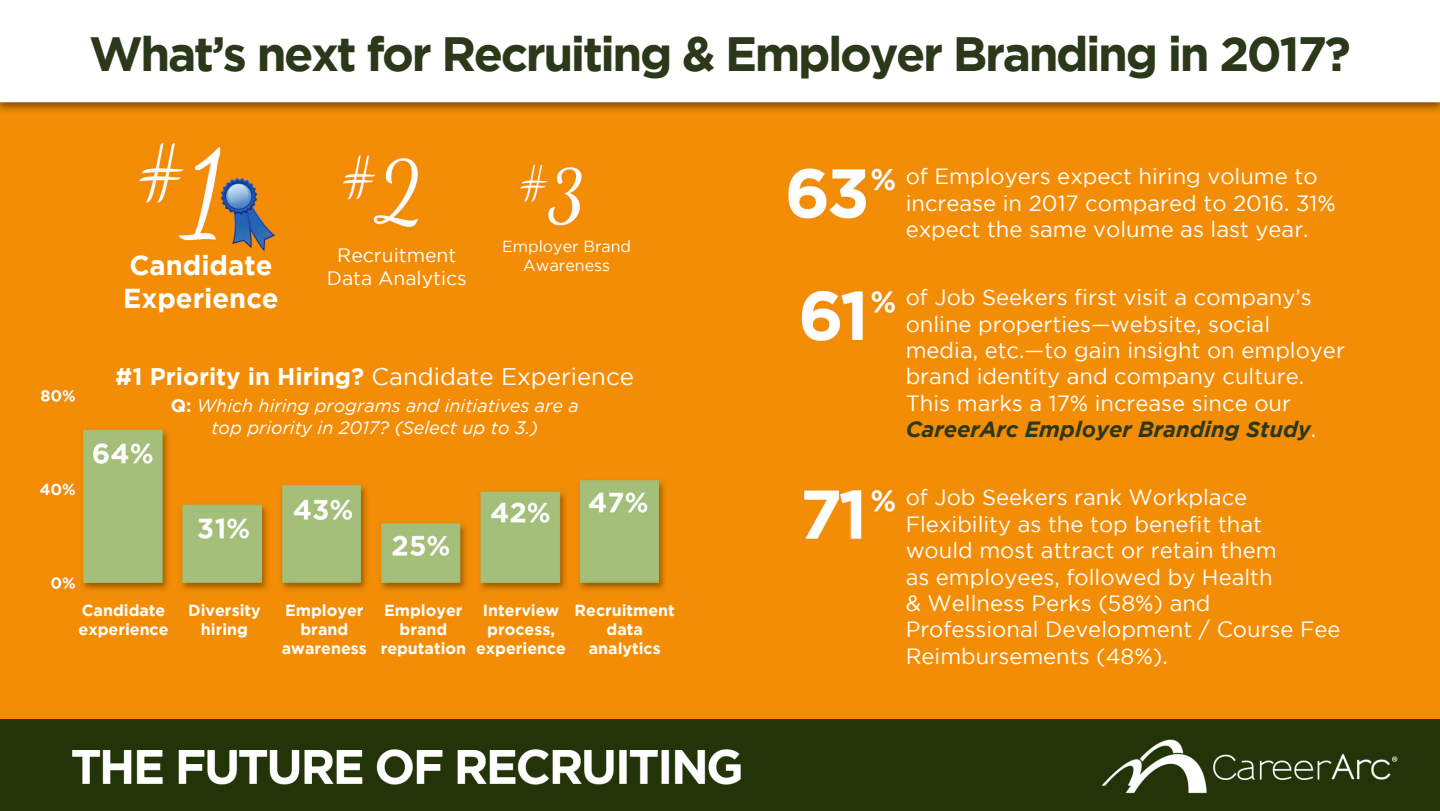
<style>
.page{position:relative;width:1440px;height:811px;background:#fff}
.page>*{position:absolute;margin:0;border:0;box-sizing:border-box;transform-origin:0 0}
.t1{font:700 48px "Gotham";letter-spacing:-.05em;color:#2b3819}
.t2{font:700 27.4px/32.8px "Gotham";color:#fff}
.t3{font:700 24px "Gotham";color:#fff}
.t4{font:22px/26.4px "Gotham";color:#fff}
.t5{font:19.4px/23.2px "Gotham";color:#fff;text-align:center}
.t6{font:italic 18px/21.6px "Gotham";color:#fff;text-align:center}
.t7{font:700 16px/19.2px "Gotham";color:#fff;text-align:center}
.t8{font:16px/19.2px "Gotham";color:#fff;text-align:center}
.s1{font-weight:400}
.s2{font-weight:700;font-style:normal}
.s3{font-weight:700;font-style:italic;color:#2b381b}
</style>
<div class="page">
<img style="left:0;top:102px;width:1440px;height:618px">
<img style="left:0;top:720px;width:1440px;height:91px">
<h1 class="t1" style="left:89px;top:26px;width:1263px">What’s next for Recruiting &amp; Employer Branding in 2017?</h1>
<p class="t2" style="left:123px;top:248px;width:157px">Candidate<br>Experience</p>
<p class="t5" style="left:327px;top:243px;width:142px">Recruitment<br>Data Analytics</p>
<p class="t8" style="left:502px;top:236px;width:131px">Employer Brand<br>Awareness</p>
<p class="t3" style="left:116px;top:363px;width:520px">#1 Priority in Hiring? <span class="s1">Candidate Experience</span></p>
<p class="t6" style="left:171px;top:395px;width:410px"><span class="s2">Q:</span> Which hiring programs and initiatives are a top priority in 2017? (Select up to 3.)</p>
<p class="t7" style="left:79px;top:600px;width:92px;text-align:left">Candidate experience</p>
<p class="t7" style="left:188px;top:600px;width:74px">Diversity hiring</p>
<p class="t7" style="left:282px;top:600px;width:87px">Employer brand awareness</p>
<p class="t7" style="left:381px;top:600px;width:87px">Employer brand reputation</p>
<p class="t7" style="left:476px;top:600px;width:91px">Interview process, experience</p>
<p class="t7" style="left:575px;top:600px;width:102px">Recruitment data analytics</p>
<p class="t4" style="left:906px;top:163px;width:432px">of Employers expect hiring volume to increase in 2017 compared to 2016. 31% expect the same volume as last year.</p>
<p class="t4" style="left:906px;top:284px;width:441px">of Job Seekers first visit a company’s online properties—website, social media, etc.—to gain insight on employer brand identity and company culture.<br>This marks a 17% increase since our <span class="s3">CareerArc Employer Branding Study</span>.</p>
<p class="t4" style="left:906px;top:484px;width:437px">of Job Seekers rank Workplace<br>Flexibility as the top benefit that<br>would most attract or retain them<br>as employees, followed by Health<br>&amp; Wellness Perks (58%) and<br>Professional Development / Course Fee<br>Reimbursements (48%).</p>
</div>
